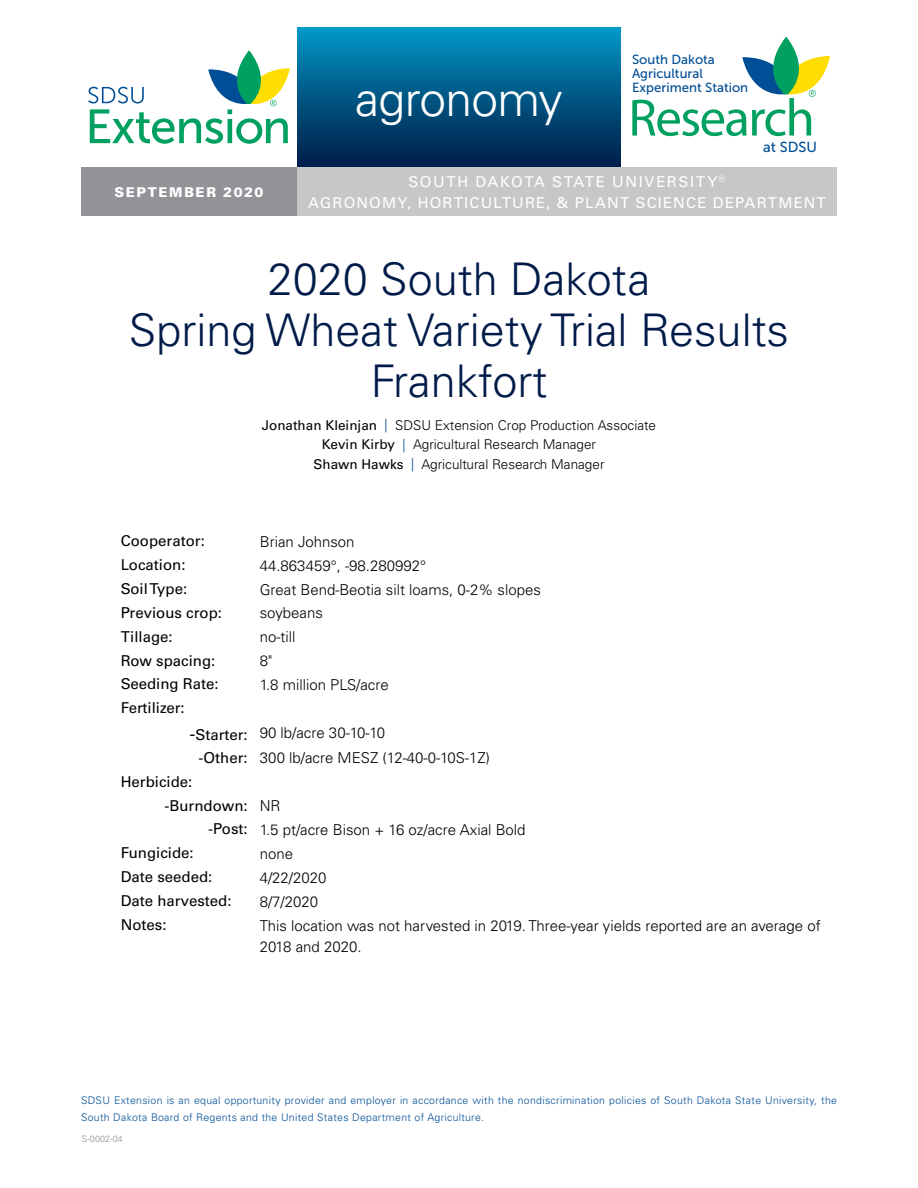
<style>
.page{position:relative;width:918px;height:1188px;background:#fff}
.page>*{position:absolute;margin:0;border:0;box-sizing:border-box;transform-origin:0 0}
.t1{font:300 48px "Univers";letter-spacing:-.015em;color:#fff}
.t2{font:300 45px/51px "Univers";color:#001b49;text-align:center}
.t3{font:300 15px/25.5px "Univers";color:#000}
.t4{font:15px "Univers";color:#000}
.t5{font:15px/21px "Univers";letter-spacing:.08em;color:#fff;text-align:center}
.t6{font:14.55px "Museo Sans 500";color:#004e95}
.t7{font:300 13.5px/19.5px "Univers";color:#000;text-align:center}
.t8{font:900 13.5px "Univers";letter-spacing:.115em;color:#fff}
.t9{font:13.2px/13.8px "Museo Sans 500";color:#004e95}
.t10{font:300 10.5px/16.5px "Univers";letter-spacing:.03em;color:#004e95}
.t11{font:300 9px "Univers";letter-spacing:.01em;color:#919195}
.s1{font-weight:400}
.s2{color:#004e95}
.s3{font-weight:400;font-size:18px}
.s4{font-weight:300}
</style>
<div class="page">
<svg style="left:88px;top:51px;width:202px;height:93px"></svg>
<div style="left:297px;top:27px;width:324px;height:140px;background:linear-gradient(to bottom,#0097c6,#001c47)"></div>
<svg style="left:632px;top:37px;width:198px;height:99px"></svg>
<div style="left:81px;top:167px;width:216px;height:49px;background:#919396"></div>
<div style="left:297px;top:167px;width:540px;height:49px;background:#c5c7c9"></div>
<h1 class="t1" style="left:355px;top:70px;width:209px">agronomy</h1>
<p class="t9" style="left:632px;top:53px;width:118px">South Dakota<br>Agricultural<br>Experiment Station</p>
<p class="t6" style="left:763px;top:139px;width:55px">at SDSU</p>
<p class="t8" style="left:114px;top:184px;width:151px">SEPTEMBER 2020</p>
<p class="t5" style="left:308px;top:171px;width:519px">SOUTH DAKOTA STATE UNIVERSITY<sup>®<br></sup>AGRONOMY, HORTICULTURE, &amp; PLANT SCIENCE DEPARTMENT</p>
<h2 class="t2" style="left:129px;top:253px;width:662px">2020 South Dakota<br>Spring Wheat Variety Trial Results<br>Frankfort</h2>
<p class="t7" style="left:262px;top:415px;width:396px"><span class="s1">Jonathan Kleinjan</span> <span class="s2">|</span> SDSU Extension Crop Production Associate<br><span class="s1">Kevin Kirby</span> <span class="s2">|</span> Agricultural Research Manager<br><span class="s1">Shawn Hawks</span> <span class="s2">|</span> Agricultural Research Manager</p>
<p class="t4" style="left:121px;top:532px;width:86px">Cooperator:</p>
<p class="t3" style="left:260px;top:529px;width:96px">Brian Johnson</p>
<p class="t4" style="left:121px;top:556px;width:66px">Location:</p>
<p class="t3" style="left:260px;top:553px;width:168px">44.863459°, -98.280992°</p>
<p class="t4" style="left:121px;top:580px;width:68px">Soil Type:</p>
<p class="t3" style="left:260px;top:577px;width:283px">Great Bend-Beotia silt loams, 0-2% slopes</p>
<p class="t4" style="left:121px;top:604px;width:103px">Previous crop:</p>
<p class="t3" style="left:260px;top:600px;width:65px">soybeans</p>
<p class="t4" style="left:121px;top:628px;width:53px">Tillage:</p>
<p class="t3" style="left:260px;top:624px;width:37px">no-till</p>
<p class="t4" style="left:121px;top:651px;width:96px">Row spacing:</p>
<p class="t3" style="left:260px;top:648px;width:14px">8"</p>
<p class="t4" style="left:121px;top:675px;width:99px">Seeding Rate:</p>
<p class="t3" style="left:260px;top:672px;width:131px">1.8 million PLS/acre</p>
<p class="t4" style="left:121px;top:699px;width:66px">Fertilizer:</p>
<p class="t3" style="left:199px;top:720px;width:293px;text-indent:-9px"><span class="s3">-</span><span class="s1">Starter:</span> 90 lb/acre 30-10-10<br><span class="s1">-Other:</span> 300 lb/acre MESZ (12-40-0-10S-1Z)</p>
<p class="t4" style="left:121px;top:772px;width:73px">Herbicide:</p>
<p class="t4" style="left:164px;top:796px;width:118px">-Burndown: <span class="s4">NR</span></p>
<p class="t3" style="left:208px;top:817px;width:319px"><span class="s1">-Post:</span> 1.5 pt/acre Bison + 16 oz/acre Axial Bold</p>
<p class="t4" style="left:121px;top:844px;width:75px">Fungicide:</p>
<p class="t3" style="left:260px;top:841px;width:35px">none</p>
<p class="t4" style="left:121px;top:868px;width:93px">Date seeded:</p>
<p class="t3" style="left:260px;top:865px;width:68px">4/22/2020</p>
<p class="t4" style="left:121px;top:892px;width:112px">Date harvested:</p>
<p class="t3" style="left:260px;top:889px;width:60px">8/7/2020</p>
<p class="t4" style="left:121px;top:916px;width:47px">Notes:</p>
<p class="t3" style="left:260px;top:915px;width:562px;line-height:21px">This location was not harvested in 2019. Three-year yields reported are an average of<br>2018 and 2020.</p>
<p class="t10" style="left:81px;top:1092px;width:758px">SDSU Extension is an equal opportunity provider and employer in accordance with the nondiscrimination policies of South Dakota State University, the<br>South Dakota Board of Regents and the United States Department of Agriculture.</p>
<p class="t11" style="left:82px;top:1133px;width:42px">S-0002-04</p>
</div>
